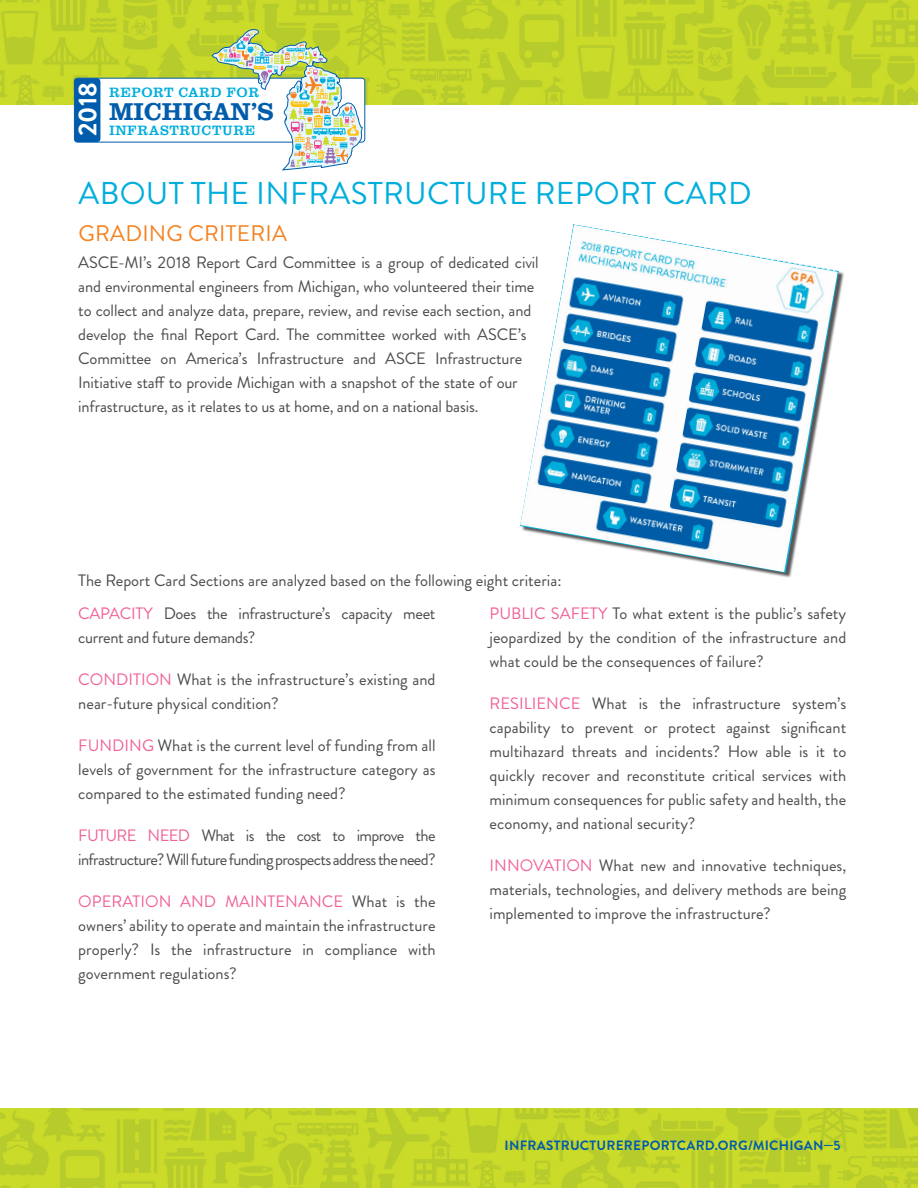
<style>
.page{position:relative;width:918px;height:1188px;background:#fff}
.page>*{position:absolute;margin:0;border:0;box-sizing:border-box;transform-origin:0 0}
.t1{font:31.5px "Brandon Grotesque";letter-spacing:.01em;color:#00aedc}
.t2{font:700 25.95px "Brandon Grotesque";color:#fff}
.t3{font:500 25.2px "Clarendon URW";color:#015dab}
.t4{font:22.5px "Brandon Grotesque";letter-spacing:.01em;color:#f58220}
.t5{font:16.5px/24px "Brandon Grotesque";letter-spacing:-.01em;color:#4b4c4d;text-align:justify}
.t6{font:16.5px/24px "Brandon Grotesque";letter-spacing:-.04em;color:#4b4c4d}
.t7{font:13.95px "Clarendon URW";letter-spacing:.04em;color:#00aedc}
.t8{font:700 13.5px "Brandon Grotesque";letter-spacing:.02em;color:#015dab}
.s1{color:#f06299}
</style>
<div class="page">
<img style="left:0;top:1109px;width:918px;height:79px">
<img style="left:0;top:0;width:918px;height:104px">
<div style="left:74px;top:78px;width:291px;height:64px;background:#fff;border-radius:3px"></div>
<div style="left:74px;top:78px;width:291px;height:65px;border:1px solid #015dab;border-radius:3px"></div>
<div style="left:74px;top:78px;width:26px;height:64px;background:#015dab"></div>
<svg style="left:212px;top:29px;width:151px;height:141px"></svg>
<img style="left:520px;top:224px;width:319px;height:349px">
<h2 class="t2" style="left:70px;top:136px;width:55px;rotate:-90deg">2018</h2>
<p class="t7" style="left:109px;top:82px;width:152px">REPORT CARD FOR</p>
<h3 class="t3" style="left:109px;top:97px;width:166px">MICHIGAN’S</h3>
<p class="t7" style="left:109px;top:120px;width:148px">INFRASTRUCTURE</p>
<h1 class="t1" style="left:79px;top:171px;width:675px">ABOUT THE INFRASTRUCTURE REPORT CARD</h1>
<h3 class="t4" style="left:78px;top:218px;width:210px">GRADING CRITERIA</h3>
<p class="t5" style="left:78px;top:251px;width:462px;text-align:left">ASCE-MI’s 2018 Report Card Committee is a group of dedicated civil and environmental engineers from Michigan, who volunteered their time to collect and analyze data, prepare, review, and revise each section, and develop the final Report Card. The committee worked with ASCE’s Committee on America’s Infrastructure and ASCE Infrastructure Initiative staff to provide Michigan with a snapshot of the state of our infrastructure, as it relates to us at home, and on a national basis.</p>
<p class="t5" style="left:78px;top:564px;width:485px;line-height:33px">The Report Card Sections are analyzed based on the following eight criteria:<br><span class="s1">CAPACITY</span> Does the infrastructure’s capacity meet</p>
<p class="t5" style="left:78px;top:626px;width:179px">current and future demands?</p>
<p class="t5" style="left:78px;top:668px;width:359px"><span class="s1">CONDITION</span> What is the infrastructure’s existing and near-future physical condition?</p>
<p class="t5" style="left:78px;top:734px;width:359px"><span class="s1">FUNDING</span> What is the current level of funding from all levels of government for the infrastructure category as compared to the estimated funding need?</p>
<p class="t6" style="left:78px;top:824px;width:359px"><span class="s1">FUTURE NEED</span> What is the cost to improve the infrastructure? Will future funding prospects address the need?</p>
<p class="t5" style="left:78px;top:890px;width:359px"><span class="s1">OPERATION AND MAINTENANCE</span> What is the owners’ ability to operate and maintain the infrastructure properly? Is the infrastructure in compliance with government regulations?</p>
<p class="t5" style="left:490px;top:602px;width:358px"><span class="s1">PUBLIC SAFETY</span> To what extent is the public’s safety jeopardized by the condition of the infrastructure and what could be the consequences of failure?</p>
<p class="t5" style="left:490px;top:692px;width:358px"><span class="s1">RESILIENCE</span> What is the infrastructure system’s capability to prevent or protect against significant multihazard threats and incidents? How able is it to quickly recover and reconstitute critical services with minimum consequences for public safety and health, the economy, and national security?</p>
<p class="t5" style="left:490px;top:854px;width:358px"><span class="s1">INNOVATION</span> What new and innovative techniques, materials, technologies, and delivery methods are being implemented to improve the infrastructure?</p>
<p class="t8" style="left:505px;top:1136px;width:338px">INFRASTRUCTUREREPORTCARD.ORG/MICHIGAN—5</p>
</div>
